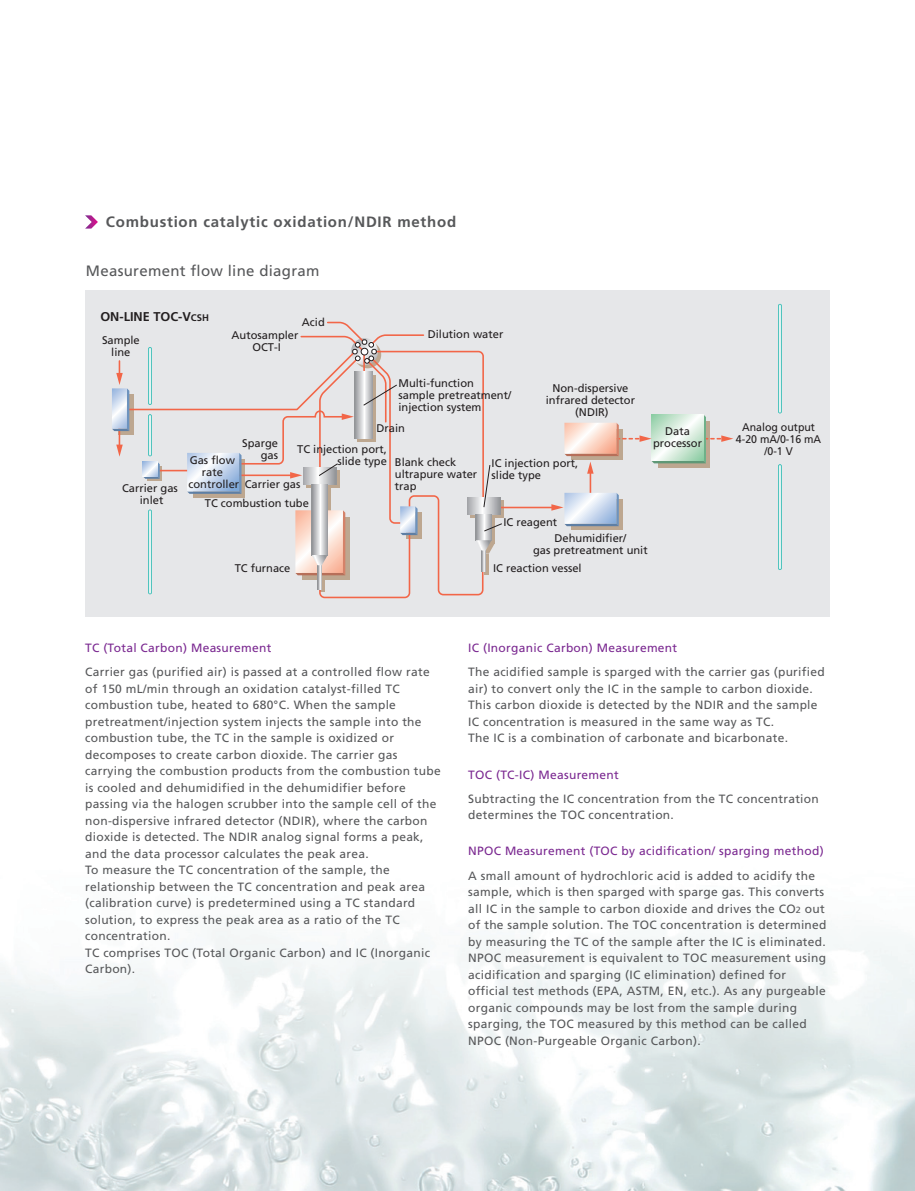
<style>
.page{position:relative;width:915px;height:1191px;background:#fff}
.page>*{position:absolute;margin:0;border:0;box-sizing:border-box;transform-origin:0 0}
.t1{font:700 15px "Frutiger";letter-spacing:.05em;color:#57585a}
.t2{font:15px "Frutiger";letter-spacing:.02em;color:#57585a}
.t3{font:700 12.75px "Frutiger";color:#231f20}
.t4{font:12px/16.5px "Frutiger";letter-spacing:.025em;color:#57585a}
.t5{font:12px "Frutiger";letter-spacing:.025em;color:#7b2991}
.t6{font:11.1px/12px "Frutiger";color:#231f20;text-align:center}
.t7{font:11.1px/12px "Frutiger";color:#231f20;text-align:center;scale:.95 1}
.s1{font-size:9.6px}
.s2{font-size:9px}
</style>
<div class="page">
<img style="left:0;top:914px;width:914px;height:277px">
<div style="left:85px;top:290px;width:744px;height:326px;background:#e6e7e9"></div>
<div style="left:470px;top:501px;width:33px;height:17px;background:#bda790"></div>
<svg style="left:570px;top:499px;width:52px;height:31px"></svg>
<hr style="left:491px;top:507px;width:62px;height:1px;background:#f26648">
<hr style="left:589px;top:473px;width:2px;height:35px;background:#f26648">
<hr style="left:778px;top:466px;width:3px;height:102px;background:#5ac4bd">
<hr style="left:778px;top:466px;width:2px;height:102px;background:#afdedb">
<hr style="left:779px;top:466px;width:1px;height:102px;background:#fff">
<hr style="left:778px;top:306px;width:3px;height:106px;background:#5ac4bd">
<hr style="left:778px;top:306px;width:2px;height:106px;background:#afdedb">
<hr style="left:779px;top:306px;width:1px;height:106px;background:#fff">
<svg style="left:551px;top:493px;width:67px;height:33px"></svg>
<svg style="left:564px;top:415px;width:169px;height:59px"></svg>
<svg style="left:112px;top:321px;width:390px;height:278px"></svg>
<svg style="left:85px;top:215px;width:13px;height:14px"></svg>
<p class="t1" style="left:106px;top:213px;width:351px">Combustion catalytic oxidation/NDIR method</p>
<p class="t2" style="left:86px;top:262px;width:235px">Measurement flow line diagram</p>
<p class="t3" style="left:100px;top:309px;width:110px">ON-LINE TOC-V<span class="s1">CSH</span></p>
<p class="t6" style="left:302px;top:316px;width:24px">Acid</p>
<p class="t6" style="left:102px;top:334px;width:39px">Sample line</p>
<p class="t6" style="left:231px;top:329px;width:68px">Autosampler<br>OCT-I</p>
<p class="t6" style="left:427px;top:328px;width:77px">Dilution water</p>
<p class="t6" style="left:398px;top:377px;width:114px;text-align:left">Multi-function sample pretreatment/ injection system</p>
<p class="t6" style="left:376px;top:421px;width:30px">Drain</p>
<p class="t6" style="left:545px;top:382px;width:91px">Non-dispersive infrared detector (NDIR)</p>
<p class="t6" style="left:122px;top:482px;width:57px">Carrier gas inlet</p>
<p class="t6" style="left:242px;top:437px;width:37px;text-align:right">Sparge gas</p>
<p class="t6" style="left:297px;top:443px;width:91px;text-align:right">TC injection port, slide type</p>
<p class="t6" style="left:205px;top:497px;width:105px">TC combustion tube</p>
<p class="t6" style="left:190px;top:454px;width:47px">Gas flow</p>
<p class="t6" style="left:202px;top:466px;width:23px">rate</p>
<p class="t6" style="left:188px;top:478px;width:113px">controller Carrier gas</p>
<p class="t6" style="left:395px;top:456px;width:84px;text-align:left">Blank check ultrapure water trap</p>
<p class="t6" style="left:491px;top:457px;width:88px;text-align:left">IC injection port, slide type</p>
<p class="t6" style="left:503px;top:516px;width:55px">IC reagent</p>
<p class="t6" style="left:653px;top:425px;width:50px">Data processor</p>
<p class="t6" style="left:533px;top:532px;width:116px">Dehumidifier/<br>gas pretreatment unit</p>
<p class="t6" style="left:235px;top:561px;width:57px">TC furnace</p>
<p class="t6" style="left:493px;top:561px;width:90px">IC reaction vessel</p>
<p class="t5" style="left:85px;top:641px;width:188px">TC (Total Carbon) Measurement</p>
<p class="t5" style="left:468px;top:641px;width:210px">IC (Inorganic Carbon) Measurement</p>
<p class="t7" style="left:735px;top:421px;width:91px">Analog output<br>4-20 mA/0-16 mA /0-1 V</p>
<p class="t4" style="left:85px;top:663px;width:357px">Carrier gas (purified air) is passed at a controlled flow rate of 150 mL/min through an oxidation catalyst-filled TC combustion tube, heated to 680°C. When the sample pretreatment/injection system injects the sample into the combustion tube, the TC in the sample is oxidized or decomposes to create carbon dioxide. The carrier gas carrying the combustion products from the combustion tube is cooled and dehumidified in the dehumidifier before passing via the halogen scrubber into the sample cell of the non-dispersive infrared detector (NDIR), where the carbon dioxide is detected. The NDIR analog signal forms a peak, and the data processor calculates the peak area.<br>To measure the TC concentration of the sample, the relationship between the TC concentration and peak area (calibration curve) is predetermined using a TC standard solution, to express the peak area as a ratio of the TC concentration.<br>TC comprises TOC (Total Organic Carbon) and IC (Inorganic Carbon).</p>
<p class="t4" style="left:468px;top:663px;width:358px">The acidified sample is sparged with the carrier gas (purified air) to convert only the IC in the sample to carbon dioxide.<br>This carbon dioxide is detected by the NDIR and the sample IC concentration is measured in the same way as TC.<br>The IC is a combination of carbonate and bicarbonate.</p>
<p class="t5" style="left:468px;top:767px;width:152px">TOC (TC-IC) Measurement</p>
<p class="t4" style="left:468px;top:790px;width:352px">Subtracting the IC concentration from the TC concentration determines the TOC concentration.</p>
<p class="t5" style="left:468px;top:844px;width:357px">NPOC Measurement (TOC by acidification/ sparging method)</p>
<p class="t4" style="left:468px;top:867px;width:360px">A small amount of hydrochloric acid is added to acidify the sample, which is then sparged with sparge gas. This converts all IC in the sample to carbon dioxide and drives the CO<span class="s2">2</span> out of the sample solution. The TOC concentration is determined by measuring the TC of the sample after the IC is eliminated.<br>NPOC measurement is equivalent to TOC measurement using acidification and sparging (IC elimination) defined for official test methods (EPA, ASTM, EN, etc.). As any purgeable organic compounds may be lost from the sample during sparging, the TOC measured by this method can be called NPOC (Non-Purgeable Organic Carbon).</p>
</div>
